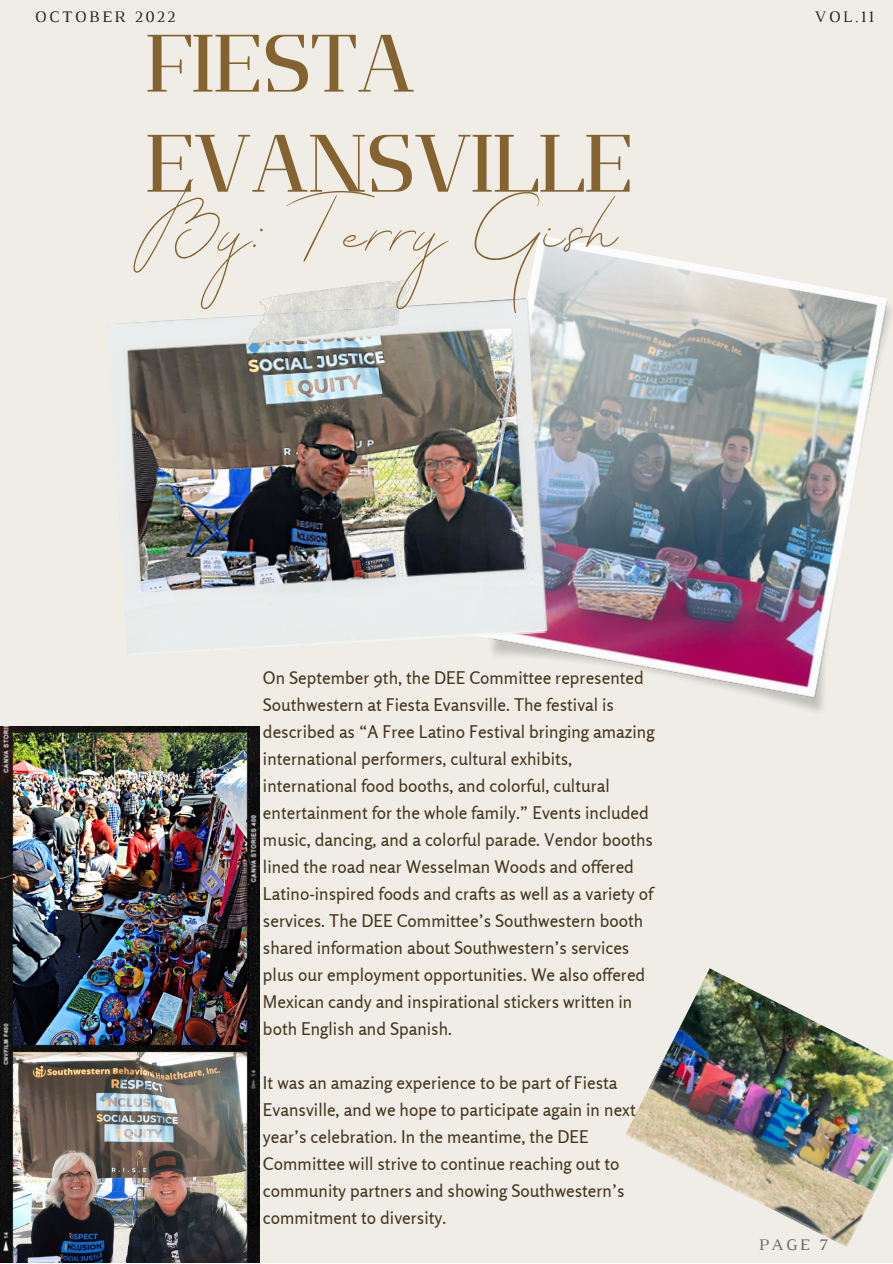
<style>
.page{position:relative;width:893px;height:1264px;background:#fff}
.page>*{position:absolute;margin:0;border:0;box-sizing:border-box;transform-origin:0 0}
.t1{font:89.85px "MADE The Artist Script";color:#846330}
.t2{font:81.15px/100.1px "Flatory Serif 400";color:#846330}
.t3{font:17.4px/27px "Rosario";color:#44351e}
.t4{font:16.5px "Luthier";letter-spacing:.14em;color:#222}
.t5{font:16.5px "Luthier";color:#666}
</style>
<div class="page">
<div style="left:0;top:0;width:892px;height:1262px;background:#efede6"></div>
<img style="left:527px;top:235px;width:364px;height:476px">
<img style="left:118px;top:298px;width:431px;height:360px">
<img style="left:245px;top:280px;width:165px;height:68px">
<img style="left:0;top:726px;width:260px;height:536px">
<img style="left:625px;top:968px;width:267px;height:279px">
<p class="t4" style="left:35px;top:11px;width:142px">OCTOBER 2022</p>
<h2 class="t2" style="left:146px;top:14px;width:488px">FIESTA<br>EVANSVILLE</h2>
<h1 class="t1" style="left:146px;top:173px;width:473px">By: Terry Gish</h1>
<p class="t4" style="left:814px;top:11px;width:61px">VOL.11</p>
<p class="t3" style="left:263px;top:664px;width:393px">On September 9th, the DEE Committee represented Southwestern at Fiesta Evansville. The festival is described as “A Free Latino Festival bringing amazing international performers, cultural exhibits, international food booths, and colorful, cultural entertainment for the whole family.” Events included music, dancing, and a colorful parade. Vendor booths lined the road near Wesselman Woods and offered Latino-inspired foods and crafts as well as a variety of services. The DEE Committee’s Southwestern booth shared information about Southwestern’s services plus our employment opportunities. We also offered Mexican candy and inspirational stickers written in both English and Spanish.</p>
<p class="t3" style="left:263px;top:1069px;width:374px">It was an amazing experience to be part of Fiesta Evansville, and we hope to participate again in next year’s celebration. In the meantime, the DEE Committee will strive to continue reaching out to community partners and showing Southwestern’s commitment to diversity.</p>
<p class="t5" style="left:758px;top:1238px;width:71px">PAGE 7</p>
</div>
